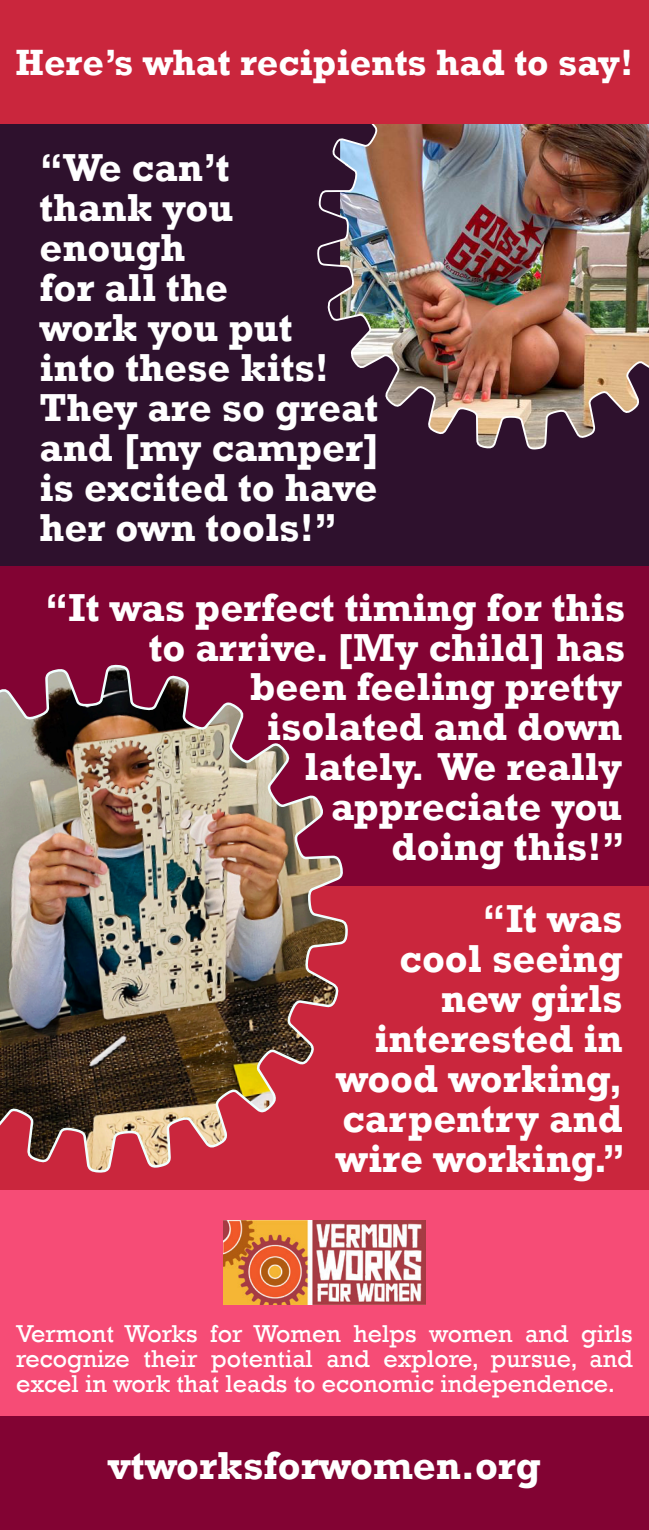
<style>
.page{position:relative;width:649px;height:1530px;background:#fff}
.page>*{position:absolute;margin:0;border:0;box-sizing:border-box;transform-origin:0 0}
.t1{font:700 40px/40px "Rockwell";color:#fff;text-align:right}
.t2{font:700 37.5px "Rockwell";color:#fff}
.t3{font:25px "Rockwell";color:#fff}
</style>
<div class="page">
<div style="left:0;top:1164px;width:648px;height:253px;background:#f64c76"></div>
<div style="left:0;top:710px;width:648px;height:480px;background:#ca263d"></div>
<div style="left:0;top:542px;width:648px;height:344px;background:#820333"></div>
<div style="left:0;top:46px;width:648px;height:520px;background:#2e112d"></div>
<img style="left:317px;top:124px;width:331px;height:326px">
<div style="left:0;top:0;width:648px;height:124px;background:#ca263d"></div>
<div style="left:0;top:1416px;width:648px;height:114px;background:#820333"></div>
<img style="left:223px;top:1220px;width:202px;height:84px">
<img style="left:0;top:664px;width:348px;height:509px">
<p class="t2" style="left:16px;top:40px;width:618px">Here’s what recipients had to say!</p>
<p class="t1" style="left:39px;top:148px;width:191px">“We can’t</p>
<p class="t1" style="left:39px;top:188px;width:195px;text-align:left">thank you enough</p>
<p class="t1" style="left:39px;top:268px;width:190px">for all the</p>
<p class="t1" style="left:39px;top:308px;width:254px">work you put</p>
<p class="t1" style="left:39px;top:348px;width:341px;text-align:left">into these kits!<br>They are so great and [my camper] is excited to have her own tools!”</p>
<p class="t1" style="left:45px;top:587px;width:581px">“It was perfect timing for this to arrive. [My child] has</p>
<p class="t1" style="left:250px;top:667px;width:373px">been feeling pretty isolated and down lately. We really</p>
<p class="t1" style="left:331px;top:787px;width:292px">appreciate you</p>
<p class="t1" style="left:391px;top:827px;width:235px">doing this!”</p>
<p class="t1" style="left:335px;top:899px;width:291px">“It was<br>cool seeing new girls interested in wood working, carpentry and wire working.”</p>
<p class="t3" style="left:16px;top:1319px;width:617px">Vermont Works for Women helps women and girls</p>
<p class="t3" style="left:16px;top:1344px;width:617px">recognize their potential and explore, pursue, and</p>
<p class="t3" style="left:16px;top:1369px;width:600px">excel in work that leads to economic independence.</p>
<p class="t1" style="left:108px;top:1445px;width:434px">vtworksforwomen.org</p>
</div>
